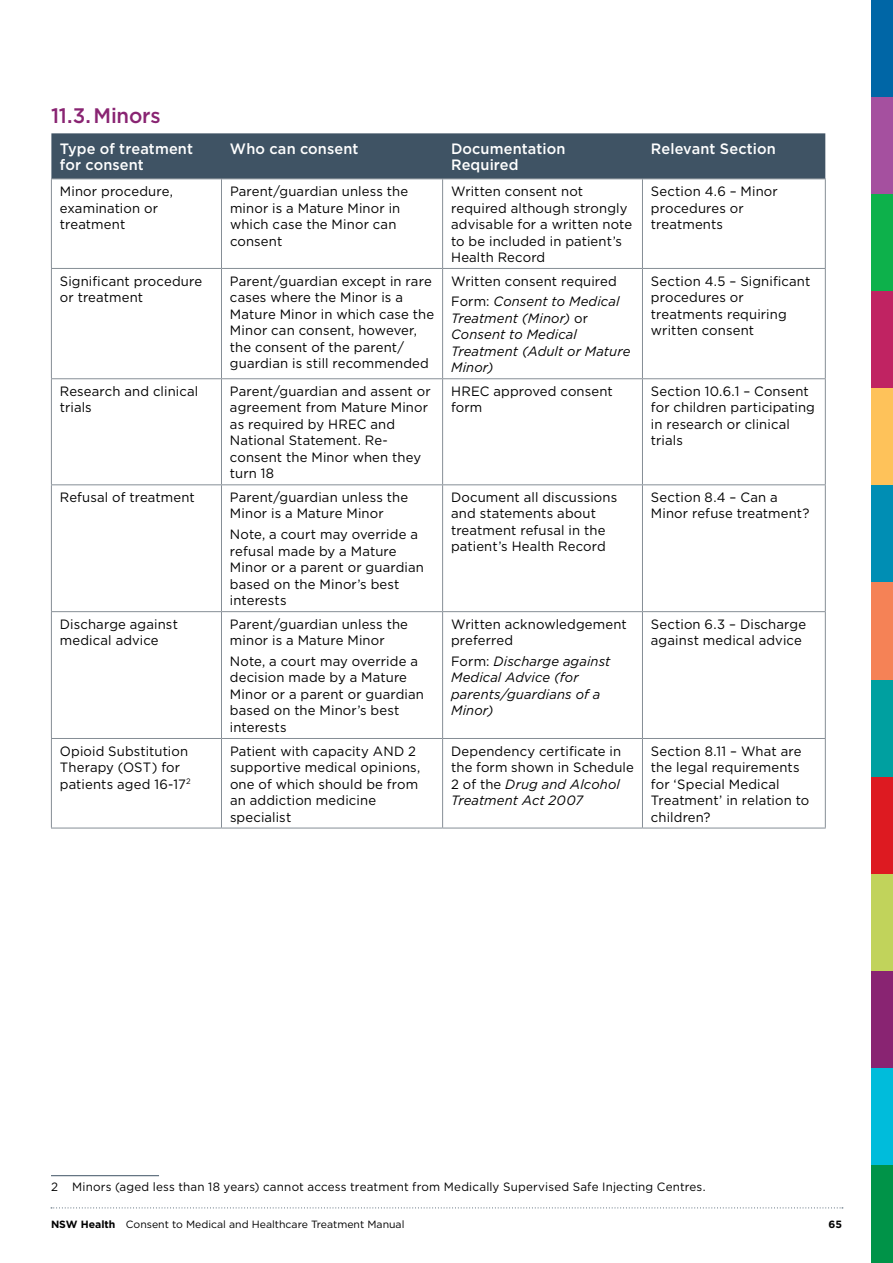
<style>
.page{position:relative;width:893px;height:1263px;background:#fff}
.page>*{position:absolute;margin:0;border:0;box-sizing:border-box;transform-origin:0 0}
.t1{font:500 21px "Gotham";letter-spacing:-.01em;color:#892472}
.t2{font:500 15px/16.5px "Gotham";letter-spacing:.01em;color:#fff}
.t3{font:13.5px/16.5px "Gotham";letter-spacing:.01em;color:#000}
.t4{font:italic 13.5px/16.5px "Gotham";letter-spacing:.01em;color:#000}
.t5{font:12px "Gotham";letter-spacing:.015em;color:#000}
.t6{font:10.5px "Gotham";color:#000}
.t7{font:700 10.5px "Gotham";color:#000}
.s1{font-style:italic}
.s2{font-style:normal}
.s3{font-weight:700}
</style>
<div class="page">
<svg style="left:51px;top:1207px;width:792px;height:1px"></svg>
<div style="left:872px;top:0;width:21px;height:97px;background:#0066a6"></div>
<div style="left:872px;top:97px;width:21px;height:97px;background:#a5509f"></div>
<div style="left:872px;top:194px;width:21px;height:97px;background:#0db14b"></div>
<div style="left:872px;top:291px;width:21px;height:98px;background:#c02362"></div>
<div style="left:872px;top:389px;width:21px;height:97px;background:#fec25a"></div>
<div style="left:872px;top:486px;width:21px;height:97px;background:#008eb4"></div>
<div style="left:872px;top:583px;width:21px;height:97px;background:#f58256"></div>
<div style="left:872px;top:680px;width:21px;height:97px;background:#00a0a0"></div>
<div style="left:872px;top:777px;width:21px;height:97px;background:#dd1a21"></div>
<div style="left:872px;top:874px;width:21px;height:97px;background:#c1d35b"></div>
<div style="left:872px;top:971px;width:21px;height:98px;background:#892472"></div>
<div style="left:872px;top:1069px;width:21px;height:97px;background:#00bcdb"></div>
<div style="left:872px;top:1166px;width:21px;height:97px;background:#009348"></div>
<div style="left:51px;top:133px;width:774px;height:45px;background:#3f5364"></div>
<hr style="left:221px;top:179px;width:1px;height:89px;background:#868e96">
<hr style="left:442px;top:179px;width:1px;height:89px;background:#868e96">
<hr style="left:642px;top:179px;width:1px;height:89px;background:#868e96">
<hr style="left:51px;top:268px;width:170px;height:1px;background:#868e96">
<hr style="left:221px;top:268px;width:222px;height:1px;background:#868e96">
<hr style="left:221px;top:269px;width:1px;height:109px;background:#868e96">
<hr style="left:443px;top:268px;width:199px;height:1px;background:#868e96">
<hr style="left:442px;top:269px;width:1px;height:109px;background:#868e96">
<hr style="left:642px;top:268px;width:184px;height:1px;background:#868e96">
<hr style="left:642px;top:269px;width:1px;height:109px;background:#868e96">
<hr style="left:51px;top:378px;width:170px;height:1px;background:#868e96">
<hr style="left:221px;top:378px;width:222px;height:1px;background:#868e96">
<hr style="left:221px;top:379px;width:1px;height:105px;background:#868e96">
<hr style="left:443px;top:378px;width:199px;height:1px;background:#868e96">
<hr style="left:442px;top:379px;width:1px;height:105px;background:#868e96">
<hr style="left:642px;top:378px;width:184px;height:1px;background:#868e96">
<hr style="left:642px;top:379px;width:1px;height:105px;background:#868e96">
<hr style="left:51px;top:484px;width:170px;height:1px;background:#868e96">
<hr style="left:221px;top:484px;width:222px;height:1px;background:#868e96">
<hr style="left:221px;top:485px;width:1px;height:126px;background:#868e96">
<hr style="left:443px;top:484px;width:199px;height:1px;background:#868e96">
<hr style="left:442px;top:485px;width:1px;height:126px;background:#868e96">
<hr style="left:642px;top:484px;width:184px;height:1px;background:#868e96">
<hr style="left:642px;top:485px;width:1px;height:126px;background:#868e96">
<hr style="left:51px;top:611px;width:170px;height:1px;background:#868e96">
<hr style="left:221px;top:611px;width:222px;height:1px;background:#868e96">
<hr style="left:221px;top:612px;width:1px;height:126px;background:#868e96">
<hr style="left:443px;top:611px;width:199px;height:1px;background:#868e96">
<hr style="left:442px;top:612px;width:1px;height:126px;background:#868e96">
<hr style="left:642px;top:611px;width:184px;height:1px;background:#868e96">
<hr style="left:642px;top:612px;width:1px;height:126px;background:#868e96">
<hr style="left:51px;top:738px;width:170px;height:1px;background:#868e96">
<hr style="left:221px;top:738px;width:222px;height:1px;background:#868e96">
<hr style="left:221px;top:739px;width:1px;height:89px;background:#868e96">
<hr style="left:443px;top:738px;width:199px;height:1px;background:#868e96">
<hr style="left:442px;top:739px;width:1px;height:89px;background:#868e96">
<hr style="left:642px;top:738px;width:184px;height:1px;background:#868e96">
<hr style="left:642px;top:739px;width:1px;height:89px;background:#868e96">
<hr style="left:51px;top:178px;width:170px;height:1px;background:#868e96">
<hr style="left:51px;top:179px;width:1px;height:89px;background:#868e96">
<hr style="left:221px;top:178px;width:222px;height:1px;background:#868e96">
<hr style="left:443px;top:178px;width:199px;height:1px;background:#868e96">
<hr style="left:642px;top:178px;width:184px;height:1px;background:#868e96">
<hr style="left:825px;top:179px;width:1px;height:89px;background:#868e96">
<hr style="left:51px;top:269px;width:1px;height:109px;background:#868e96">
<hr style="left:825px;top:269px;width:1px;height:109px;background:#868e96">
<hr style="left:51px;top:379px;width:1px;height:105px;background:#868e96">
<hr style="left:825px;top:379px;width:1px;height:105px;background:#868e96">
<hr style="left:51px;top:485px;width:1px;height:126px;background:#868e96">
<hr style="left:825px;top:485px;width:1px;height:126px;background:#868e96">
<hr style="left:51px;top:612px;width:1px;height:126px;background:#868e96">
<hr style="left:825px;top:612px;width:1px;height:126px;background:#868e96">
<hr style="left:51px;top:739px;width:1px;height:89px;background:#868e96">
<hr style="left:825px;top:739px;width:1px;height:89px;background:#868e96">
<hr style="left:51px;top:828px;width:170px;height:1px;background:#868e96">
<hr style="left:221px;top:828px;width:222px;height:1px;background:#868e96">
<hr style="left:443px;top:828px;width:199px;height:1px;background:#868e96">
<hr style="left:642px;top:828px;width:184px;height:1px;background:#868e96">
<hr style="left:51px;top:1175px;width:108px;height:1px;background:#3f5364">
<h1 class="t1" style="left:51px;top:102px;width:111px">11.3.Minors</h1>
<p class="t2" style="left:60px;top:140px;width:135px">Type of treatment for consent</p>
<p class="t2" style="left:230px;top:140px;width:130px">Who can consent</p>
<p class="t2" style="left:451px;top:140px;width:116px">Documentation<br>Required</p>
<p class="t2" style="left:651px;top:140px;width:126px">Relevant Section</p>
<p class="t3" style="left:60px;top:183px;width:115px">Minor procedure, examination or treatment</p>
<p class="t3" style="left:230px;top:183px;width:180px">Parent/guardian unless the minor is a Mature Minor in which case the Minor can consent</p>
<p class="t3" style="left:451px;top:183px;width:183px">Written consent not required although strongly advisable for a written note to be included in patient’s<br>Health Record</p>
<p class="t3" style="left:651px;top:183px;width:128px">Section 4.6 – Minor procedures or treatments</p>
<p class="t3" style="left:60px;top:272px;width:144px">Significant procedure or treatment</p>
<p class="t3" style="left:230px;top:272px;width:206px">Parent/guardian except in rare cases where the Minor is a<br>Mature Minor in which case the<br>Minor can consent, however, the consent of the parent/ guardian is still recommended</p>
<p class="t3" style="left:451px;top:270px;width:170px;line-height:20.7px">Written consent required<br>Form: <span class="s1">Consent to Medical</span></p>
<p class="t3" style="left:651px;top:272px;width:161px">Section 4.5 – Significant procedures or treatments requiring written consent</p>
<p class="t4" style="left:451px;top:309px;width:181px">Treatment (Minor) <span class="s2">or<br></span>Consent to Medical<br>Treatment (Adult or Mature<br>Minor)</p>
<p class="t3" style="left:60px;top:383px;width:140px">Research and clinical trials</p>
<p class="t3" style="left:230px;top:383px;width:202px">Parent/guardian and assent or agreement from Mature Minor as required by HREC and<br>National Statement. Re&shy;consent the Minor when they turn 18</p>
<p class="t3" style="left:451px;top:382px;width:163px">HREC approved consent form</p>
<p class="t3" style="left:651px;top:382px;width:165px">Section 10.6.1 – Consent for children participating in research or clinical trials</p>
<p class="t3" style="left:60px;top:489px;width:137px">Refusal of treatment</p>
<p class="t3" style="left:230px;top:489px;width:180px">Parent/guardian unless the<br>Minor is a Mature Minor</p>
<p class="t3" style="left:230px;top:526px;width:196px">Note, a court may override a refusal made by a Mature<br>Minor or a parent or guardian based on the Minor’s best interests</p>
<p class="t3" style="left:451px;top:489px;width:168px">Document all discussions and statements about treatment refusal in the patient’s Health Record</p>
<p class="t3" style="left:651px;top:489px;width:160px">Section 8.4 – Can a<br>Minor refuse treatment?</p>
<p class="t3" style="left:60px;top:615px;width:120px">Discharge against medical advice</p>
<p class="t3" style="left:230px;top:615px;width:180px">Parent/guardian unless the minor is a Mature Minor</p>
<p class="t3" style="left:230px;top:653px;width:196px">Note, a court may override a decision made by a Mature<br>Minor or a parent or guardian based on the Minor’s best interests</p>
<p class="t3" style="left:451px;top:615px;width:177px">Written acknowledgement preferred</p>
<p class="t4" style="left:451px;top:653px;width:161px"><span class="s2">Form:</span> Discharge against<br>Medical Advice (for parents/guardians of a<br>Minor)</p>
<p class="t3" style="left:651px;top:615px;width:157px">Section 6.3 – Discharge against medical advice</p>
<p class="t3" style="left:60px;top:742px;width:132px">Opioid Substitution<br>Therapy (OST) for patients aged 16-17<sup>2</sup></p>
<p class="t3" style="left:230px;top:742px;width:192px">Patient with capacity AND 2 supportive medical opinions, one of which should be from an addiction medicine specialist</p>
<p class="t3" style="left:451px;top:742px;width:184px">Dependency certificate in the form shown in Schedule<br>2 of the <span class="s1">Drug and Alcohol<br>Treatment Act 2007</span></p>
<p class="t3" style="left:651px;top:742px;width:160px">Section 8.11 – What are the legal requirements for ‘Special Medical<br>Treatment’ in relation to children?</p>
<p class="t5" style="left:51px;top:1179px;width:656px">2 Minors (aged less than 18 years) cannot access treatment from Medically Supervised Safe Injecting Centres.</p>
<p class="t6" style="left:51px;top:1217px;width:355px"><span class="s3">NSW Health</span> Consent to Medical and Healthcare Treatment Manual</p>
<p class="t7" style="left:828px;top:1217px;width:15px">65</p>
</div>
